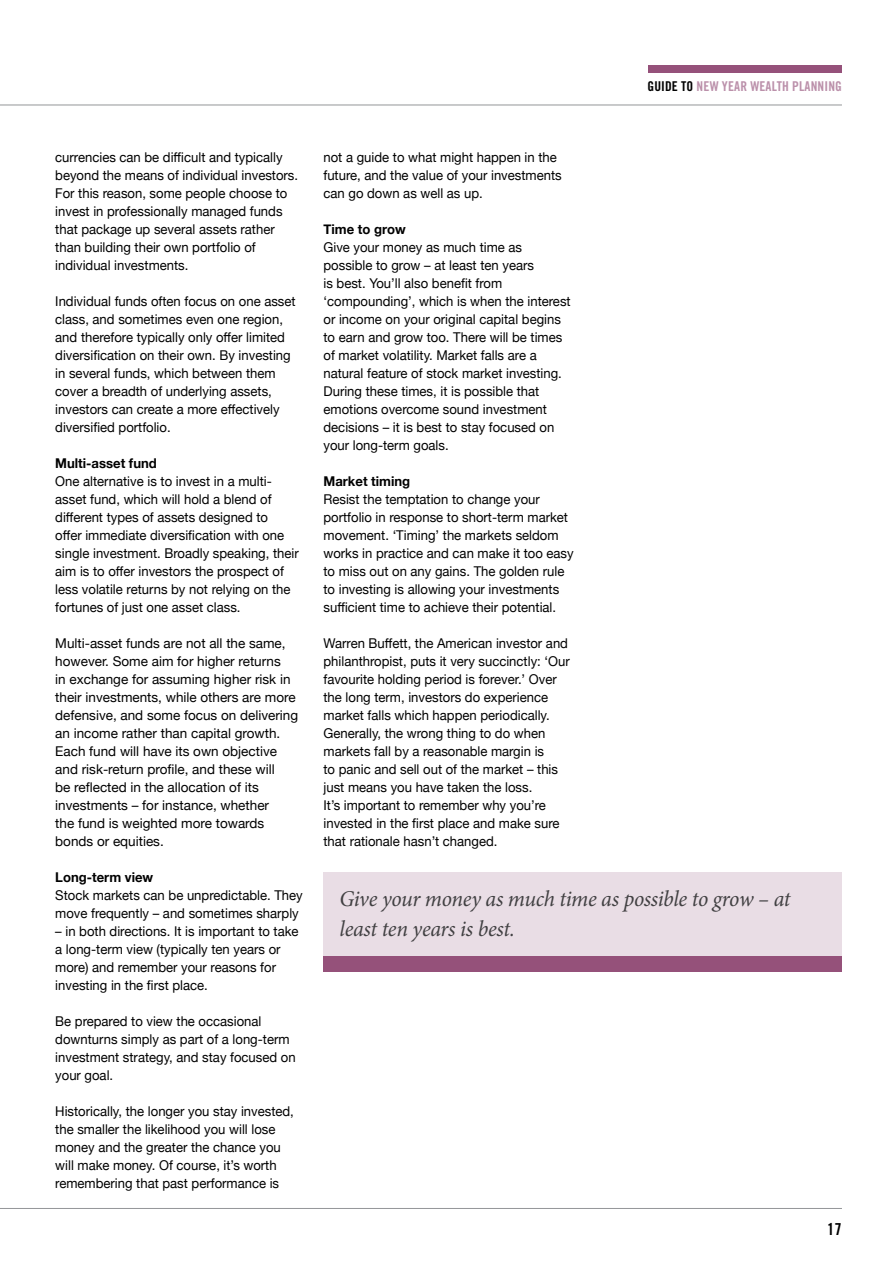
<style>
.page{position:relative;width:893px;height:1263px;background:#fff}
.page>*{position:absolute;margin:0;border:0;box-sizing:border-box;transform-origin:0 0}
.t1{font:italic 22.5px/30px "Minion Pro";letter-spacing:-.02em;color:#414042}
.t2{font:16.5px "Trade Gothic Bold Cond Twenty";color:#000}
.t3{font:13.5px/18px "Helvetica Neue";color:#000}
.t4{font:700 13.5px "Helvetica Neue";color:#000}
.t5{font:13.5px "Trade Gothic Bold Cond Twenty";letter-spacing:.01em;color:#bb90aa}
.s1{color:#000}
</style>
<div class="page">
<hr style="left:0;top:1208px;width:842px;height:1px;background:#939598">
<hr style="left:0;top:105px;width:842px;height:1px;background:#939598">
<div style="left:648px;top:65px;width:194px;height:8px;background:#95517a"></div>
<div style="left:323px;top:872px;width:519px;height:92px;background:#e9dde5"></div>
<div style="left:323px;top:957px;width:519px;height:15px;background:#95517a"></div>
<p class="t5" style="left:647px;top:78px;width:196px"><span class="s1">GUIDE TO</span> NEW YEAR WEALTH PLANNING</p>
<p class="t3" style="left:55px;top:148px;width:244px">currencies can be difficult and typically beyond the means of individual investors.<br>For this reason, some people choose to invest in professionally managed funds that package up several assets rather than building their own portfolio of individual investments.</p>
<p class="t3" style="left:55px;top:292px;width:242px">Individual funds often focus on one asset class, and sometimes even one region, and therefore typically only offer limited diversification on their own. By investing in several funds, which between them cover a breadth of underlying assets, investors can create a more effectively diversified portfolio.</p>
<p class="t4" style="left:55px;top:455px;width:103px">Multi-asset fund</p>
<p class="t3" style="left:55px;top:472px;width:245px">One alternative is to invest in a multi&shy;asset fund, which will hold a blend of different types of assets designed to<br>offer immediate diversification with one single investment. Broadly speaking, their aim is to offer investors the prospect of less volatile returns by not relying on the fortunes of just one asset class.</p>
<p class="t3" style="left:55px;top:634px;width:244px">Multi-asset funds are not all the same, however. Some aim for higher returns<br>in exchange for assuming higher risk in their investments, while others are more defensive, and some focus on delivering an income rather than capital growth.<br>Each fund will have its own objective and risk-return profile, and these will<br>be reflected in the allocation of its investments – for instance, whether<br>the fund is weighted more towards bonds or equities.</p>
<p class="t4" style="left:55px;top:869px;width:99px">Long-term view</p>
<p class="t3" style="left:55px;top:886px;width:249px">Stock markets can be unpredictable. They move frequently – and sometimes sharply</p>
<p class="t3" style="left:55px;top:922px;width:245px">– in both directions. It is important to take a long-term view (typically ten years or more) and remember your reasons for investing in the first place.</p>
<p class="t3" style="left:55px;top:1012px;width:242px">Be prepared to view the occasional downturns simply as part of a long-term investment strategy, and stay focused on your goal.</p>
<p class="t3" style="left:55px;top:1102px;width:240px">Historically, the longer you stay invested, the smaller the likelihood you will lose money and the greater the chance you will make money. Of course, it’s worth remembering that past performance is</p>
<p class="t3" style="left:323px;top:148px;width:240px">not a guide to what might happen in the future, and the value of your investments can go down as well as up.</p>
<p class="t4" style="left:323px;top:221px;width:84px">Time to grow</p>
<p class="t3" style="left:323px;top:238px;width:249px">Give your money as much time as possible to grow – at least ten years<br>is best. You’ll also benefit from ‘compounding’, which is when the interest or income on your original capital begins to earn and grow too. There will be times of market volatility. Market falls are a natural feature of stock market investing.<br>During these times, it is possible that emotions overcome sound investment decisions – it is best to stay focused on your long-term goals.</p>
<p class="t4" style="left:323px;top:473px;width:88px">Market timing</p>
<p class="t3" style="left:323px;top:490px;width:252px">Resist the temptation to change your portfolio in response to short-term market movement. ‘Timing’ the markets seldom works in practice and can make it too easy to miss out on any gains. The golden rule to investing is allowing your investments sufficient time to achieve their potential.</p>
<p class="t3" style="left:323px;top:634px;width:248px">Warren Buffett, the American investor and philanthropist, puts it very succinctly: ‘Our favourite holding period is forever.’ Over the long term, investors do experience market falls which happen periodically.<br>Generally, the wrong thing to do when markets fall by a reasonable margin is<br>to panic and sell out of the market – this just means you have taken the loss.<br>It’s important to remember why you’re invested in the first place and make sure that rationale hasn’t changed.</p>
<h1 class="t1" style="left:340px;top:884px;width:452px">Give your money as much time as possible to grow – at least ten years is best.</h1>
<p class="t2" style="left:827px;top:1219px;width:16px">17</p>
</div>
